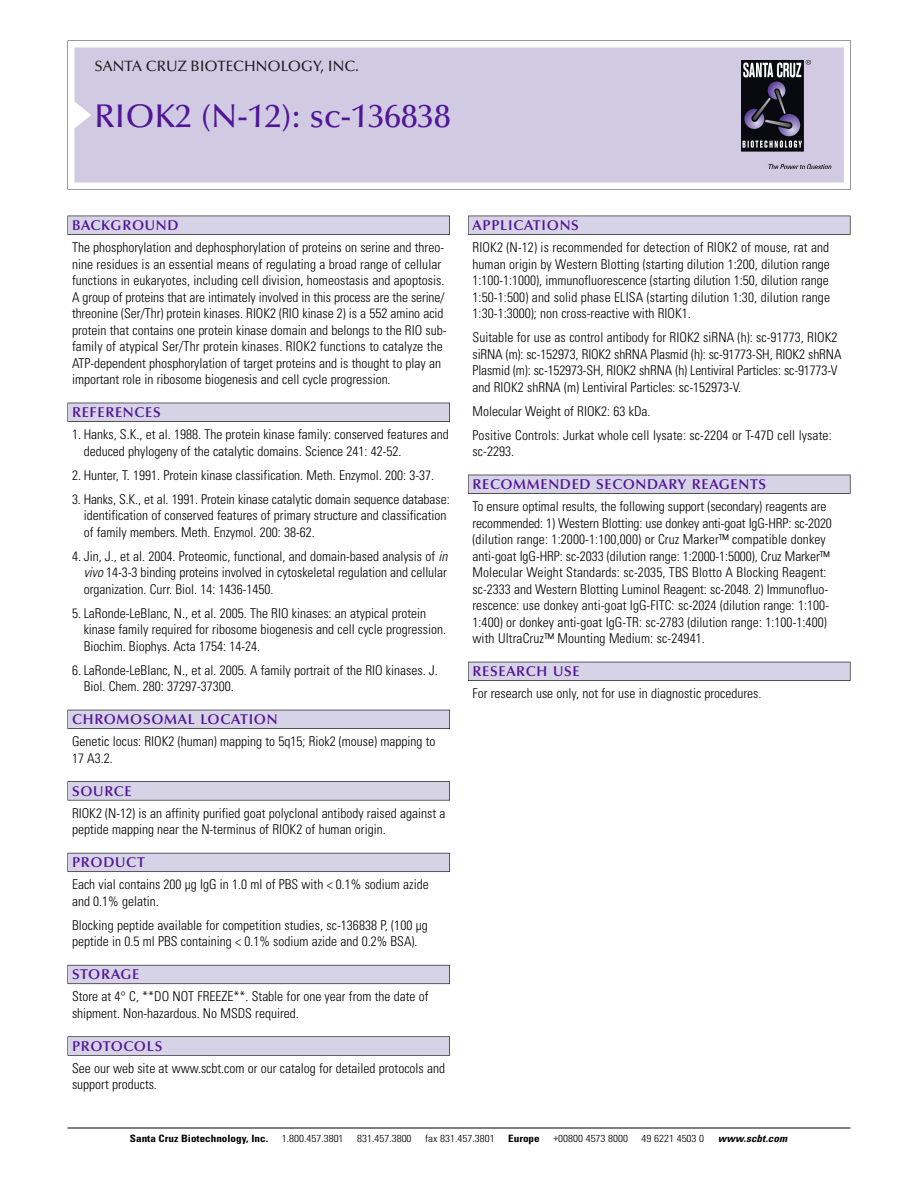
<style>
.page{position:relative;width:918px;height:1188px;background:#fff}
.page>*{position:absolute;margin:0;border:0;box-sizing:border-box;transform-origin:0 0}
.t1{font:500 33px "Optima";color:#511695}
.t2{font:500 15px "Optima";color:#231f20}
.t3{font:600 14.25px "Optima";letter-spacing:.05em;color:#511695}
.t4{font:300 condensed 13.5px/16.5px "Univers";color:#000}
.t5{font:300 condensed 10.2px "Univers";color:#000;scale:1.1 1}
.t6{font:700 condensed 10.2px "Univers";color:#000;scale:1.1 1}
.t7{font:italic 700 condensed 10.2px "Univers";letter-spacing:.005em;color:#000;scale:1.1 1}
.s1{font-style:italic}
</style>
<div class="page">
<svg style="left:68px;top:40px;width:783px;height:149px"></svg>
<div style="left:74px;top:47px;width:770px;height:135px;background:#d1cae3"></div>
<img style="left:741px;top:60px;width:90px;height:108px">
<div style="left:68px;top:216px;width:382px;height:19px;background:#525155"></div>
<div style="left:68px;top:216px;width:381px;height:18px;background:#d7d3e7"></div>
<div style="left:68px;top:403px;width:382px;height:19px;background:#515055"></div>
<div style="left:68px;top:403px;width:381px;height:18px;background:#d7d3e7"></div>
<div style="left:68px;top:710px;width:382px;height:19px;background:#525158"></div>
<div style="left:68px;top:710px;width:381px;height:18px;background:#d7d3e7"></div>
<div style="left:68px;top:781px;width:382px;height:19px;background:#575759"></div>
<div style="left:68px;top:782px;width:381px;height:18px;background:#d7d3e7"></div>
<div style="left:68px;top:853px;width:382px;height:19px;background:#5b5a62"></div>
<div style="left:68px;top:853px;width:381px;height:18px;background:#d7d3e7"></div>
<div style="left:68px;top:965px;width:382px;height:19px;background:#66646e"></div>
<div style="left:68px;top:965px;width:381px;height:18px;background:#d7d3e7"></div>
<div style="left:68px;top:1036px;width:382px;height:20px;background:#616161"></div>
<div style="left:68px;top:1037px;width:381px;height:18px;background:#d7d3e7"></div>
<div style="left:468px;top:216px;width:382px;height:19px;background:#525155"></div>
<div style="left:468px;top:216px;width:382px;height:18px;background:#d7d3e7"></div>
<div style="left:468px;top:475px;width:382px;height:19px;background:#515055"></div>
<div style="left:468px;top:475px;width:382px;height:18px;background:#d7d3e7"></div>
<div style="left:468px;top:662px;width:382px;height:19px;background:#525158"></div>
<div style="left:468px;top:662px;width:382px;height:18px;background:#d7d3e7"></div>
<hr style="left:68px;top:1128px;width:782px;height:1px;background:#000">
<p class="t2" style="left:94px;top:61px;width:266px">SANTA CRUZ BIOTECHNOLOGY, INC.</p>
<h1 class="t1" style="left:94px;top:103px;width:358px">RIOK2 (N-12): sc-136838</h1>
<p class="t3" style="left:72px;top:219px;width:108px">BACKGROUND</p>
<p class="t4" style="left:72px;top:240px;width:376px">The phosphorylation and dephosphorylation of proteins on serine and threo&shy;nine residues is an essential means of regulating a broad range of cellular functions in eukaryotes, including cell division, homeostasis and apoptosis.<br>A group of proteins that are intimately involved in this process are the serine/ threonine (Ser/Thr) protein kinases. RIOK2 (RIO kinase 2) is a 552 amino acid protein that contains one protein kinase domain and belongs to the RIO sub&shy;family of atypical Ser/Thr protein kinases. RIOK2 functions to catalyze the ATP-dependent phosphorylation of target proteins and is thought to play an important role in ribosome biogenesis and cell cycle progression.</p>
<p class="t3" style="left:72px;top:407px;width:90px">REFERENCES</p>
<p class="t4" style="left:84px;top:427px;width:367px;text-indent:-12px">1. Hanks, S.K., et al. 1988. The protein kinase family: conserved features and deduced phylogeny of the catalytic domains. Science 241: 42-52.</p>
<p class="t4" style="left:72px;top:468px;width:364px">2. Hunter, T. 1991. Protein kinase classification. Meth. Enzymol. 200: 3-37.</p>
<p class="t4" style="left:84px;top:492px;width:368px;text-indent:-12px">3. Hanks, S.K., et al. 1991. Protein kinase catalytic domain sequence database: identification of conserved features of primary structure and classification of family members. Meth. Enzymol. 200: 38-62.</p>
<p class="t4" style="left:84px;top:549px;width:365px;text-align:justify;text-indent:-12px">4. Jin, J., et al. 2004. Proteomic, functional, and domain-based analysis of <span class="s1">in vivo</span> 14-3-3 binding proteins involved in cytoskeletal regulation and cellular organization. Curr. Biol. 14: 1436-1450.</p>
<p class="t4" style="left:84px;top:606px;width:364px;text-indent:-12px">5. LaRonde-LeBlanc, N., et al. 2005. The RIO kinases: an atypical protein kinase family required for ribosome biogenesis and cell cycle progression.<br>Biochim. Biophys. Acta 1754: 14-24.</p>
<p class="t4" style="left:84px;top:663px;width:356px;text-indent:-12px">6. LaRonde-LeBlanc, N., et al. 2005. A family portrait of the RIO kinases. J.<br>Biol. Chem. 280: 37297-37300.</p>
<p class="t3" style="left:72px;top:714px;width:207px">CHROMOSOMAL LOCATION</p>
<p class="t4" style="left:72px;top:734px;width:365px">Genetic locus: RIOK2 (human) mapping to 5q15; Riok2 (mouse) mapping to<br>17 A3.2.</p>
<p class="t3" style="left:72px;top:785px;width:61px">SOURCE</p>
<p class="t4" style="left:72px;top:806px;width:375px">RIOK2 (N-12) is an affinity purified goat polyclonal antibody raised against a peptide mapping near the N-terminus of RIOK2 of human origin.</p>
<p class="t3" style="left:72px;top:857px;width:74px">PRODUCT</p>
<p class="t4" style="left:72px;top:877px;width:358px">Each vial contains 200 µg IgG in 1.0 ml of PBS with &lt; 0.1% sodium azide and 0.1% gelatin.</p>
<p class="t4" style="left:72px;top:918px;width:357px">Blocking peptide available for competition studies, sc-136838 P, (100 µg peptide in 0.5 ml PBS containing &lt; 0.1% sodium azide and 0.2% BSA).</p>
<p class="t3" style="left:72px;top:969px;width:69px">STORAGE</p>
<p class="t4" style="left:72px;top:989px;width:358px">Store at 4° C, **DO NOT FREEZE**. Stable for one year from the date of shipment. Non-hazardous. No MSDS required.</p>
<p class="t3" style="left:72px;top:1040px;width:92px">PROTOCOLS</p>
<p class="t4" style="left:72px;top:1061px;width:375px">See our web site at www.scbt.com or our catalog for detailed protocols and support products.</p>
<p class="t3" style="left:473px;top:219px;width:108px">APPLICATIONS</p>
<p class="t4" style="left:473px;top:240px;width:359px;text-align:justify">RIOK2 (N-12) is recommended for detection of RIOK2 of mouse, rat and human origin by Western Blotting (starting dilution 1:200, dilution range 1:100-1:1000), immunofluorescence (starting dilution 1:50, dilution range 1:50-1:500) and solid phase ELISA (starting dilution 1:30, dilution range 1:30-1:3000); non cross-reactive with RIOK1.</p>
<p class="t4" style="left:473px;top:330px;width:371px">Suitable for use as control antibody for RIOK2 siRNA (h): sc-91773, RIOK2 siRNA (m): sc-152973, RIOK2 shRNA Plasmid (h): sc-91773-SH, RIOK2 shRNA Plasmid (m): sc-152973-SH, RIOK2 shRNA (h) Lentiviral Particles: sc-91773-V and RIOK2 shRNA (m) Lentiviral Particles: sc-152973-V.</p>
<p class="t4" style="left:473px;top:400px;width:361px;line-height:24px">Molecular Weight of RIOK2: 63 kDa.<br>Positive Controls: Jurkat whole cell lysate: sc-2204 or T-47D cell lysate:</p>
<p class="t4" style="left:473px;top:444px;width:43px">sc-2293.</p>
<p class="t3" style="left:473px;top:479px;width:295px">RECOMMENDED SECONDARY REAGENTS</p>
<p class="t4" style="left:473px;top:499px;width:361px">To ensure optimal results, the following support (secondary) reagents are recommended: 1) Western Blotting: use donkey anti-goat IgG-HRP: sc-2020 (dilution range: 1:2000-1:100,000) or Cruz Marker™ compatible donkey anti-goat IgG-HRP: sc-2033 (dilution range: 1:2000-1:5000), Cruz Marker™ Molecular Weight Standards: sc-2035, TBS Blotto A Blocking Reagent: sc-2333 and Western Blotting Luminol Reagent: sc-2048. 2) Immunofluo&shy;rescence: use donkey anti-goat IgG-FITC: sc-2024 (dilution range: 1:100- 1:400) or donkey anti-goat IgG-TR: sc-2783 (dilution range: 1:100-1:400) with UltraCruz™ Mounting Medium: sc-24941.</p>
<p class="t3" style="left:473px;top:666px;width:109px">RESEARCH USE</p>
<p class="t4" style="left:473px;top:686px;width:290px">For research use only, not for use in diagnostic procedures.</p>
<p class="t6" style="left:130px;top:1135px;width:127px">Santa Cruz Biotechnology, Inc.</p>
<p class="t5" style="left:282px;top:1135px;width:58px">1.800.457.3801</p>
<p class="t5" style="left:357px;top:1135px;width:51px">831.457.3800</p>
<p class="t5" style="left:425px;top:1135px;width:65px">fax 831.457.3801</p>
<p class="t6" style="left:508px;top:1135px;width:30px">Europe</p>
<p class="t5" style="left:553px;top:1135px;width:69px">+00800 4573 8000</p>
<p class="t5" style="left:642px;top:1135px;width:58px">49 6221 4503 0</p>
<p class="t7" style="left:718px;top:1135px;width:64px">www.scbt.com</p>
</div>
